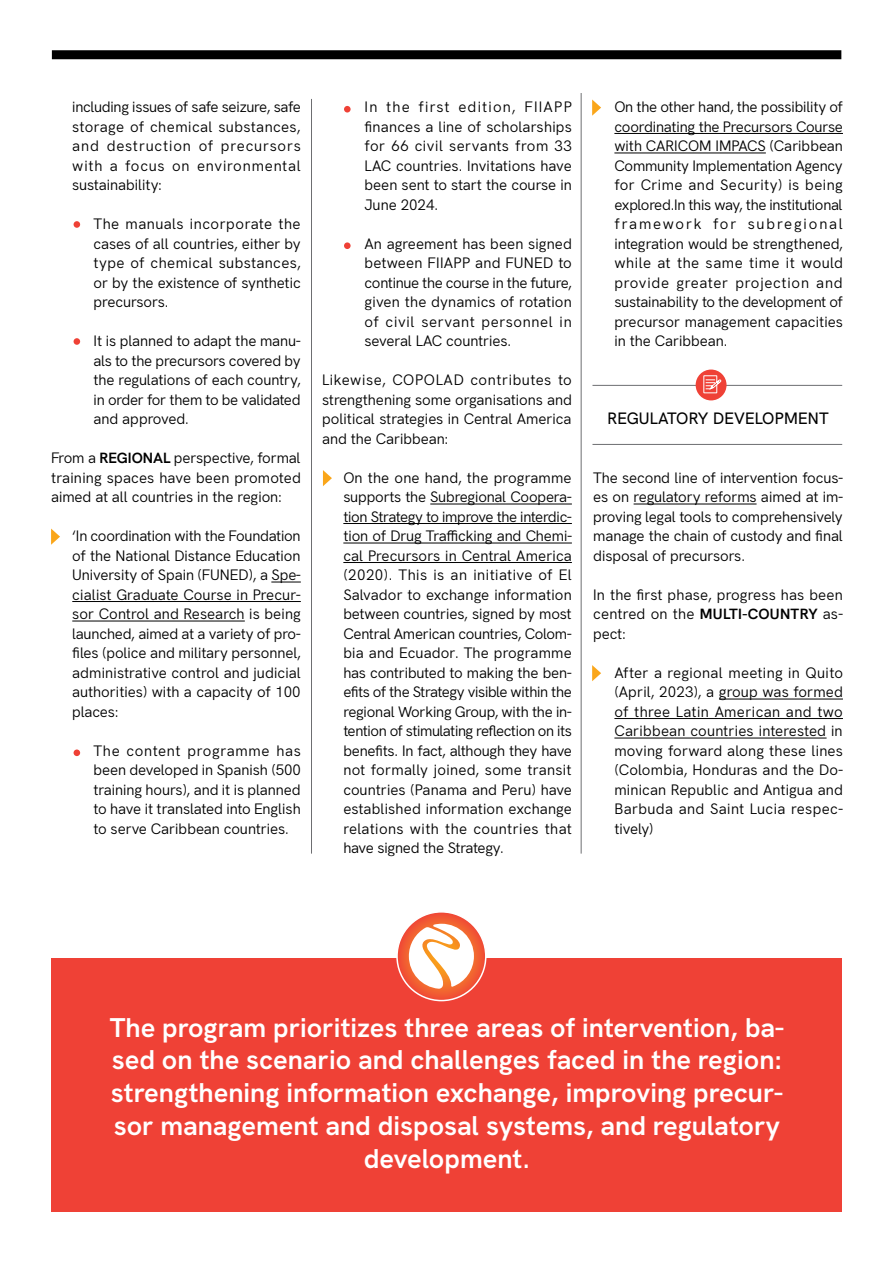
<style>
.page{position:relative;width:893px;height:1263px;background:#fff}
.page>*{position:absolute;margin:0;border:0;box-sizing:border-box;transform-origin:0 0}
.t1{font:700 27.15px/32.7px "HK Grotesk Pro";letter-spacing:-.005em;color:#fff;text-align:center}
.t2{font:500 16.5px "HK Grotesk Pro";letter-spacing:.01em;color:#000}
.t3{font:15px/19.5px "Hanken Grotesk";color:#000;text-align:justify}
.s1{font-weight:700}
</style>
<div class="page">
<div style="left:51px;top:958px;width:791px;height:254px;background:#ef4136"></div>
<hr style="left:271px;top:582px;width:30px;height:1px;background:#000">
<hr style="left:72px;top:601px;width:229px;height:1px;background:#000">
<hr style="left:72px;top:621px;width:173px;height:1px;background:#000">
<hr style="left:430px;top:504px;width:142px;height:1px;background:#000">
<hr style="left:343px;top:523px;width:229px;height:1px;background:#000">
<hr style="left:343px;top:543px;width:229px;height:1px;background:#000">
<hr style="left:343px;top:562px;width:229px;height:1px;background:#000">
<hr style="left:614px;top:133px;width:229px;height:1px;background:#000">
<hr style="left:614px;top:153px;width:152px;height:1px;background:#000">
<hr style="left:634px;top:504px;width:123px;height:1px;background:#000">
<hr style="left:719px;top:699px;width:124px;height:1px;background:#000">
<hr style="left:614px;top:718px;width:229px;height:1px;background:#000">
<hr style="left:614px;top:738px;width:213px;height:1px;background:#000">
<hr style="left:311px;top:99px;width:1px;height:755px;background:#6d6e71">
<hr style="left:581px;top:93px;width:1px;height:761px;background:#6d6e71">
<div style="left:52px;top:50px;width:789px;height:9px;background:#000"></div>
<svg style="left:51px;top:529px;width:9px;height:16px"></svg>
<svg style="left:323px;top:470px;width:9px;height:16px"></svg>
<svg style="left:592px;top:100px;width:9px;height:16px"></svg>
<svg style="left:592px;top:665px;width:9px;height:16px"></svg>
<div style="left:74px;top:338px;width:6px;height:7px;background:#ef4136;border-radius:50%"></div>
<div style="left:74px;top:749px;width:6px;height:7px;background:#ef4136;border-radius:50%"></div>
<div style="left:74px;top:221px;width:6px;height:7px;background:#ef4136;border-radius:50%"></div>
<div style="left:344px;top:242px;width:7px;height:7px;background:#ef4136;border-radius:50%"></div>
<div style="left:344px;top:106px;width:7px;height:7px;background:#ef4136;border-radius:50%"></div>
<svg style="left:397px;top:912px;width:89px;height:88px;background:#f16240"></svg>
<div style="left:396px;top:911px;width:90px;height:90px;border:2px solid #fff;border-radius:50%"></div>
<svg style="left:409px;top:924px;width:65px;height:65px"></svg>
<hr style="left:592px;top:444px;width:250px;height:1px;background:#6d6e71">
<hr style="left:592px;top:385px;width:250px;height:1px;background:#6d6e71">
<div style="left:696px;top:370px;width:30px;height:30px;background:#ef4136;border-radius:50%"></div>
<svg style="left:703px;top:375px;width:19px;height:18px"></svg>
<p class="t3" style="left:72px;top:96px;width:230px">including issues of safe seizure, safe storage of chemical substances, and destruction of precursors with a focus on environmental sustainability:</p>
<p class="t3" style="left:94px;top:213px;width:209px">The manuals incorporate the cases of all countries, either by type of chemical substances, or by the existence of synthetic precursors.</p>
<p class="t3" style="left:94px;top:330px;width:209px">It is planned to adapt the manu&shy;als to the precursors covered by the regulations of each country, in order for them to be validated and approved.</p>
<p class="t3" style="left:51px;top:447px;width:251px">From a <span class="s1">REGIONAL</span> perspective, formal training spaces have been promoted aimed at all countries in the region:</p>
<p class="t3" style="left:72px;top:525px;width:230px">‘In coordination with the Foundation of the National Distance Education University of Spain (FUNED), a Spe&shy;cialist Graduate Course in Precur&shy;sor Control and Research is being launched, aimed at a variety of pro&shy;files (police and military personnel, administrative control and judicial authorities) with a capacity of 100 places:</p>
<p class="t3" style="left:94px;top:740px;width:209px">The content programme has been developed in Spanish (500 training hours), and it is planned to have it translated into English to serve Caribbean countries.</p>
<p class="t3" style="left:365px;top:96px;width:209px">In the first edition, FIIAPP finances a line of scholarships for 66 civil servants from 33<br>LAC countries. Invitations have been sent to start the course in June 2024.</p>
<p class="t3" style="left:365px;top:233px;width:209px">An agreement has been signed between FIIAPP and FUNED to continue the course in the future, given the dynamics of rotation of civil servant personnel in several LAC countries.</p>
<p class="t3" style="left:322px;top:369px;width:251px">Likewise, COPOLAD contributes to strengthening some organisations and political strategies in Central America and the Caribbean:</p>
<p class="t3" style="left:343px;top:467px;width:230px">On the one hand, the programme supports the Subregional Coopera&shy;tion Strategy to improve the interdic&shy;tion of Drug Trafficking and Chemi&shy;cal Precursors in Central America (2020). This is an initiative of El Salvador to exchange information between countries, signed by most Central American countries, Colom&shy;bia and Ecuador. The programme has contributed to making the ben&shy;efits of the Strategy visible within the regional Working Group, with the in&shy;tention of stimulating reflection on its benefits. In fact, although they have not formally joined, some transit countries (Panama and Peru) have established information exchange relations with the countries that have signed the Strategy.</p>
<p class="t3" style="left:614px;top:96px;width:230px">On the other hand, the possibility of coordinating the Precursors Course with CARICOM IMPACS (Caribbean Community Implementation Agency for Crime and Security) is being explored.In this way, the institutional framework for subregional integration would be strengthened, while at the same time it would provide greater projection and sustainability to the development of precursor management capacities in the Caribbean.</p>
<p class="t2" style="left:607px;top:406px;width:223px">REGULATORY DEVELOPMENT</p>
<p class="t3" style="left:593px;top:467px;width:251px">The second line of intervention focus&shy;es on regulatory reforms aimed at im&shy;proving legal tools to comprehensively manage the chain of custody and final disposal of precursors.</p>
<p class="t3" style="left:593px;top:584px;width:251px">In the first phase, progress has been centred on the <span class="s1">MULTI-COUNTRY</span> as&shy;pect:</p>
<p class="t3" style="left:614px;top:662px;width:230px">After a regional meeting in Quito (April, 2023), a group was formed of three Latin American and two Caribbean countries interested in moving forward along these lines (Colombia, Honduras and the Do&shy;minican Republic and Antigua and Barbuda and Saint Lucia respec&shy;tively)</p>
<p class="t1" style="left:110px;top:1008px;width:676px">The program prioritizes three areas of intervention, ba&shy;sed on the scenario and challenges faced in the region: strengthening information exchange, improving precur&shy;sor management and disposal systems, and regulatory development.</p>
</div>
